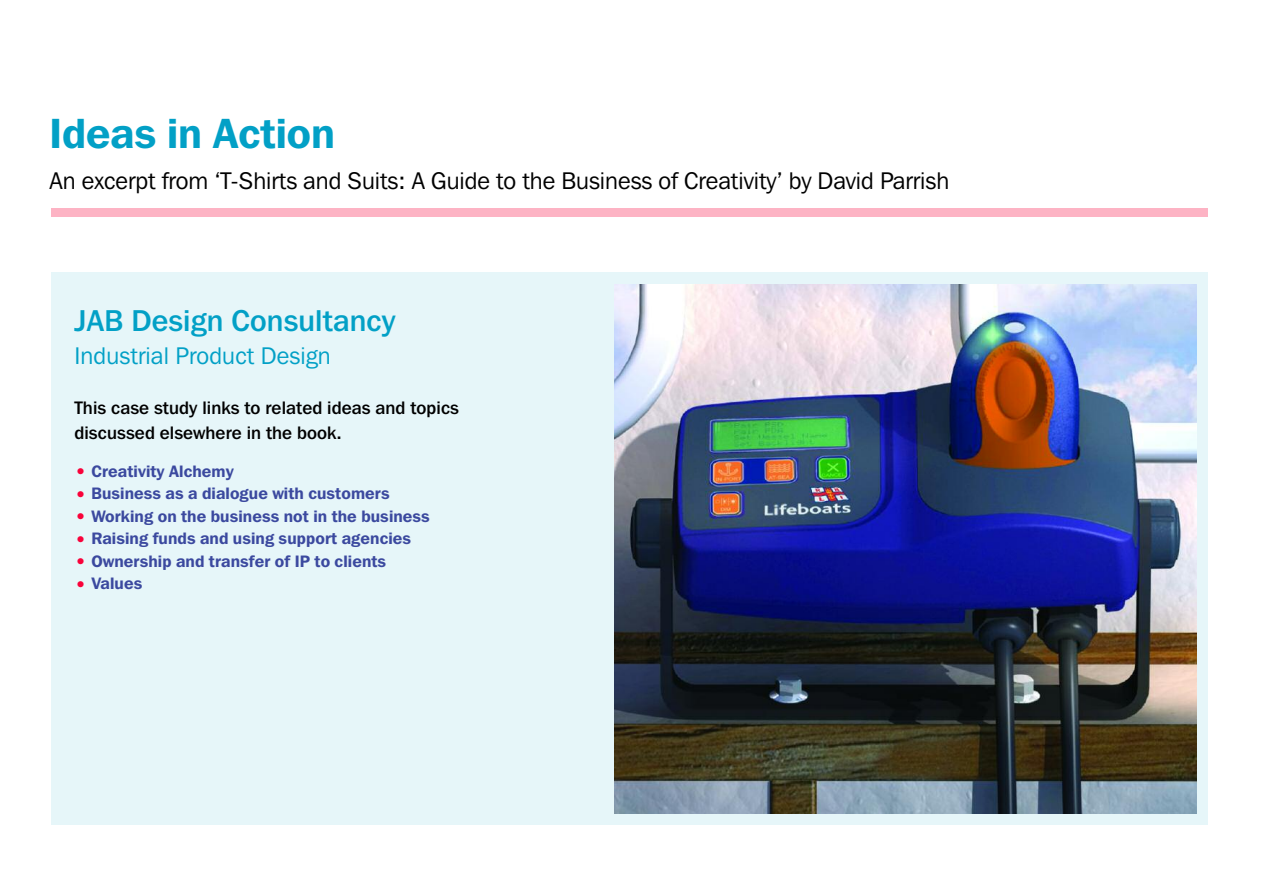
<style>
.page{position:relative;width:1263px;height:893px;background:#fff}
.page>*{position:absolute;margin:0;border:0;box-sizing:border-box;transform-origin:0 0}
.t1{font:600 42px "Franklin Gothic IT Cby BT";color:#02a0c6}
.t2{font:500 30px "Franklin Gothic IT Cby BT";letter-spacing:.005em;color:#02a0c6}
.t3{font:24px "Franklin Gothic IT Cby BT";color:#000}
.t4{font:24px "Franklin Gothic IT Cby BT";letter-spacing:.005em;color:#02a0c6}
.t5{font:500 18px/24.8px "Franklin Gothic IT Cby BT";letter-spacing:.005em;color:#000}
.t6{font:600 16.5px "Franklin Gothic IT Cby BT";letter-spacing:.005em;color:#3b499f}
.s1{font-size:21px;color:#f9023a}
</style>
<div class="page">
<div style="left:51px;top:272px;width:1157px;height:553px;background:#e6f6f9"></div>
<img style="left:614px;top:284px;width:582px;height:529px">
<div style="left:51px;top:208px;width:1157px;height:9px;background:#fdb3c4"></div>
<h1 class="t1" style="left:50px;top:119px;width:287px">Ideas in Action</h1>
<h3 class="t3" style="left:50px;top:172px;width:901px">An excerpt from ‘T-Shirts and Suits: A Guide to the Business of Creativity’ by David Parrish</h3>
<h2 class="t2" style="left:74px;top:310px;width:323px">JAB Design Consultancy</h2>
<h3 class="t4" style="left:74px;top:348px;width:258px">Industrial Product Design</h3>
<p class="t5" style="left:74px;top:397px;width:386px">This case study links to related ideas and topics discussed elsewhere in the book.</p>
<p class="t6" style="left:74px;top:465px;width:161px"><span class="s1">•</span> Creativity Alchemy</p>
<p class="t6" style="left:74px;top:488px;width:317px"><span class="s1">•</span> Business as a dialogue with customers</p>
<p class="t6" style="left:74px;top:510px;width:357px"><span class="s1">•</span> Working on the business not in the business</p>
<p class="t6" style="left:74px;top:533px;width:338px"><span class="s1">•</span> Raising funds and using support agencies</p>
<p class="t6" style="left:74px;top:555px;width:313px"><span class="s1">•</span> Ownership and transfer of IP to clients</p>
<p class="t6" style="left:74px;top:578px;width:69px"><span class="s1">•</span> Values</p>
</div>
